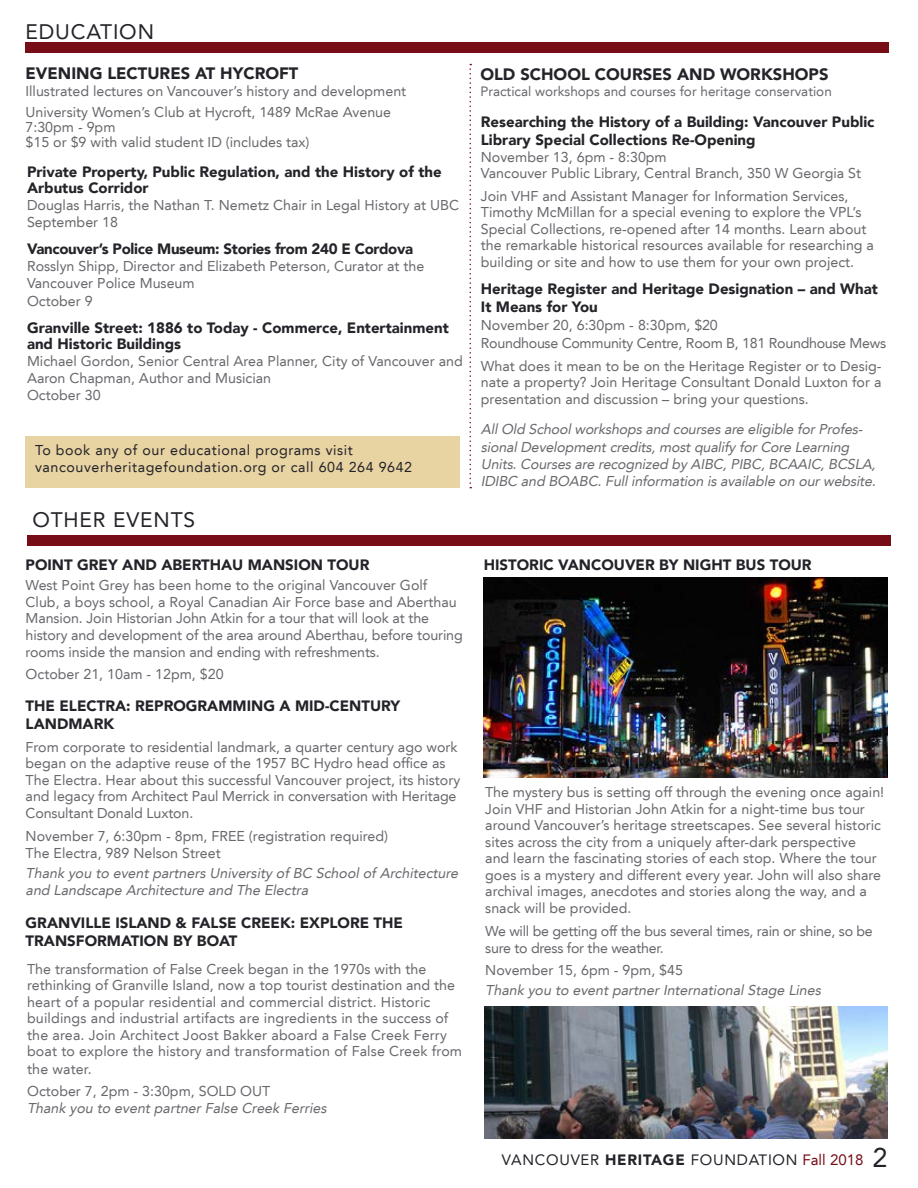
<style>
.page{position:relative;width:918px;height:1188px;background:#fff}
.page>*{position:absolute;margin:0;border:0;box-sizing:border-box;transform-origin:0 0}
.t1{font:27px "Avenir LT";color:#232329}
.t2{font:21px "Avenir LT";letter-spacing:.04em;color:#232329}
.t3{font:900 16.5px "Avenir LT";color:#232329}
.t4{font:900 15px/18px "Avenir LT";color:#232329}
.t5{font:900 15px "Avenir LT";letter-spacing:-.02em;color:#232329}
.t6{font:15px "Avenir LT";letter-spacing:.05em;color:#232329}
.t7{font:14.25px/16.6px "Avenir LT";color:#68686d}
.t8{font:italic 14.25px/17.1px "Avenir LT";letter-spacing:-.01em;color:#68686d}
.t9{font:14.25px/17.1px "Avenir LT";letter-spacing:-.02em;color:#68686d}
.t10{font:14.25px/17.1px "Avenir LT";letter-spacing:.04em;color:#232329}
.t11{font:13.5px "Avenir LT";color:#68686d}
.s1{font-weight:900}
.s2{color:#760d17}
</style>
<div class="page">
<img style="left:484px;top:578px;width:403px;height:199px">
<div style="left:25px;top:436px;width:434px;height:52px;background:#e8d3a2"></div>
<div style="left:26px;top:42px;width:864px;height:11px;background:#760d17"></div>
<svg style="left:469px;top:64px;width:2px;height:424px"></svg>
<div style="left:27px;top:535px;width:864px;height:11px;background:#760d17"></div>
<img style="left:485px;top:1006px;width:403px;height:132px">
<h2 class="t2" style="left:26px;top:19px;width:130px">EDUCATION</h2>
<p class="t3" style="left:26px;top:63px;width:274px">EVENING LECTURES AT HYCROFT</p>
<p class="t7" style="left:26px;top:83px;width:382px">Illustrated lectures on Vancouver’s history and development</p>
<p class="t7" style="left:25px;top:104px;width:367px;line-height:15px">University Women’s Club at Hycroft, 1489 McRae Avenue<br>7:30pm - 9pm<br>$15 or $9 with valid student ID (includes tax)</p>
<p class="t4" style="left:27px;top:163px;width:416px;line-height:16.5px">Private Property, Public Regulation, and the History of the<br>Arbutus Corridor</p>
<p class="t7" style="left:27px;top:197px;width:434px;line-height:17.1px">Douglas Harris, the Nathan T. Nemetz Chair in Legal History at UBC<br>September 18</p>
<p class="t5" style="left:27px;top:240px;width:388px">Vancouver’s Police Museum: Stories from 240 E Cordova</p>
<p class="t7" style="left:27px;top:258px;width:399px;line-height:17.1px">Rosslyn Shipp, Director and Elizabeth Peterson, Curator at the<br>Vancouver Police Museum<br>October 9</p>
<p class="t4" style="left:27px;top:319px;width:423px;line-height:16.5px">Granville Street: 1886 to Today - Commerce, Entertainment and Historic Buildings</p>
<p class="t7" style="left:27px;top:353px;width:437px;line-height:17.1px">Michael Gordon, Senior Central Area Planner, City of Vancouver and<br>Aaron Chapman, Author and Musician<br>October 30</p>
<p class="t10" style="left:35px;top:441px;width:378px">To book any of our educational programs visit vancouverheritagefoundation.org or call 604 264 9642</p>
<h2 class="t2" style="left:32px;top:507px;width:164px">OTHER EVENTS</h2>
<p class="t4" style="left:26px;top:556px;width:345px">POINT GREY AND ABERTHAU MANSION TOUR</p>
<p class="t7" style="left:26px;top:577px;width:439px">West Point Grey has been home to the original Vancouver Golf Club, a boys school, a Royal Canadian Air Force base and Aberthau Mansion. Join Historian John Atkin for a tour that will look at the history and development of the area around Aberthau, before touring rooms inside the mansion and ending with refreshments.</p>
<p class="t7" style="left:26px;top:666px;width:200px">October 21, 10am - 12pm, $20</p>
<p class="t4" style="left:26px;top:697px;width:376px">THE ELECTRA: REPROGRAMMING A MID-CENTURY<br>LANDMARK</p>
<p class="t7" style="left:26px;top:739px;width:436px">From corporate to residential landmark, a quarter century ago work began on the adaptive reuse of the 1957 BC Hydro head office as The Electra. Hear about this successful Vancouver project, its history and legacy from Architect Paul Merrick in conversation with Heritage Consultant Donald Luxton.</p>
<p class="t7" style="left:26px;top:828px;width:364px;line-height:17.1px">November 7, 6:30pm - 8pm, FREE (registration required)<br>The Electra, 989 Nelson Street</p>
<p class="t8" style="left:26px;top:864px;width:437px">Thank you to event partners University of BC School of Architecture and Landscape Architecture and The Electra</p>
<p class="t4" style="left:26px;top:914px;width:379px">GRANVILLE ISLAND &amp; FALSE CREEK: EXPLORE THE<br>TRANSFORMATION BY BOAT</p>
<p class="t7" style="left:27px;top:961px;width:436px">The transformation of False Creek began in the 1970s with the rethinking of Granville Island, now a top tourist destination and the heart of a popular residential and commercial district. Historic buildings and industrial artifacts are ingredients in the success of the area. Join Architect Joost Bakker aboard a False Creek Ferry boat to explore the history and transformation of False Creek from the water.</p>
<p class="t7" style="left:27px;top:1083px;width:245px">October 7, 2pm - 3:30pm, SOLD OUT</p>
<p class="t8" style="left:27px;top:1100px;width:304px">Thank you to event partner False Creek Ferries</p>
<p class="t3" style="left:480px;top:64px;width:350px">OLD SCHOOL COURSES AND WORKSHOPS</p>
<p class="t11" style="left:480px;top:84px;width:353px">Practical workshops and courses for heritage conservation</p>
<p class="t4" style="left:481px;top:112px;width:395px">Researching the History of a Building: Vancouver Public<br>Library Special Collections Re-Opening</p>
<p class="t7" style="left:481px;top:149px;width:382px">November 13, 6pm - 8:30pm<br>Vancouver Public Library, Central Branch, 350 W Georgia St</p>
<p class="t7" style="left:481px;top:188px;width:395px">Join VHF and Assistant Manager for Information Services, Timothy McMillan for a special evening to explore the VPL’s Special Collections, re-opened after 14 months. Learn about the remarkable historical resources available for researching a building or site and how to use them for your own project.</p>
<p class="t4" style="left:481px;top:280px;width:399px">Heritage Register and Heritage Designation – and What<br>It Means for You</p>
<p class="t9" style="left:481px;top:317px;width:407px;line-height:18px">November 20, 6:30pm - 8:30pm, $20<br>Roundhouse Community Centre, Room B, 181 Roundhouse Mews</p>
<p class="t7" style="left:481px;top:358px;width:402px;text-align:justify">What does it mean to be on the Heritage Register or to Desig&shy;nate a property? Join Heritage Consultant Donald Luxton for a presentation and discussion – bring your questions.</p>
<p class="t8" style="left:481px;top:421px;width:399px">AllOld Schoolworkshops and courses are eligible forProfes&shy;sionalDevelopmentcredits,mostqualify forCore Learning Units.Courses are recognized by AIBC,PIBC,BCAAIC,BCSLA, IDIBC and BOABC.Fullinformation is available on ourwebsite.</p>
<p class="t4" style="left:484px;top:556px;width:329px">HISTORIC VANCOUVER BY NIGHT BUS TOUR</p>
<p class="t7" style="left:485px;top:784px;width:400px">The mystery bus is setting off through the evening once again!<br>Join VHF and Historian John Atkin for a night-time bus tour around Vancouver’s heritage streetscapes. See several historic sites across the city from a uniquely after-dark perspective<br>and learn the fascinating stories of each stop. Where the tour goes is a mystery and different every year. John will also share archival images, anecdotes and stories along the way, and a snack will be provided.</p>
<p class="t9" style="left:485px;top:922px;width:389px">We will be getting off the bus several times, rain or shine, so be sure to dress for the weather.</p>
<p class="t7" style="left:485px;top:962px;width:199px">November 15, 6pm - 9pm, $45</p>
<p class="t8" style="left:485px;top:981px;width:340px">Thank you to event partner International Stage Lines</p>
<p class="t6" style="left:502px;top:1151px;width:363px">VANCOUVER <span class="s1">HERITAGE</span> FOUNDATION <span class="s2">Fall 2018</span></p>
<h1 class="t1" style="left:872px;top:1142px;width:17px">2</h1>
</div>
